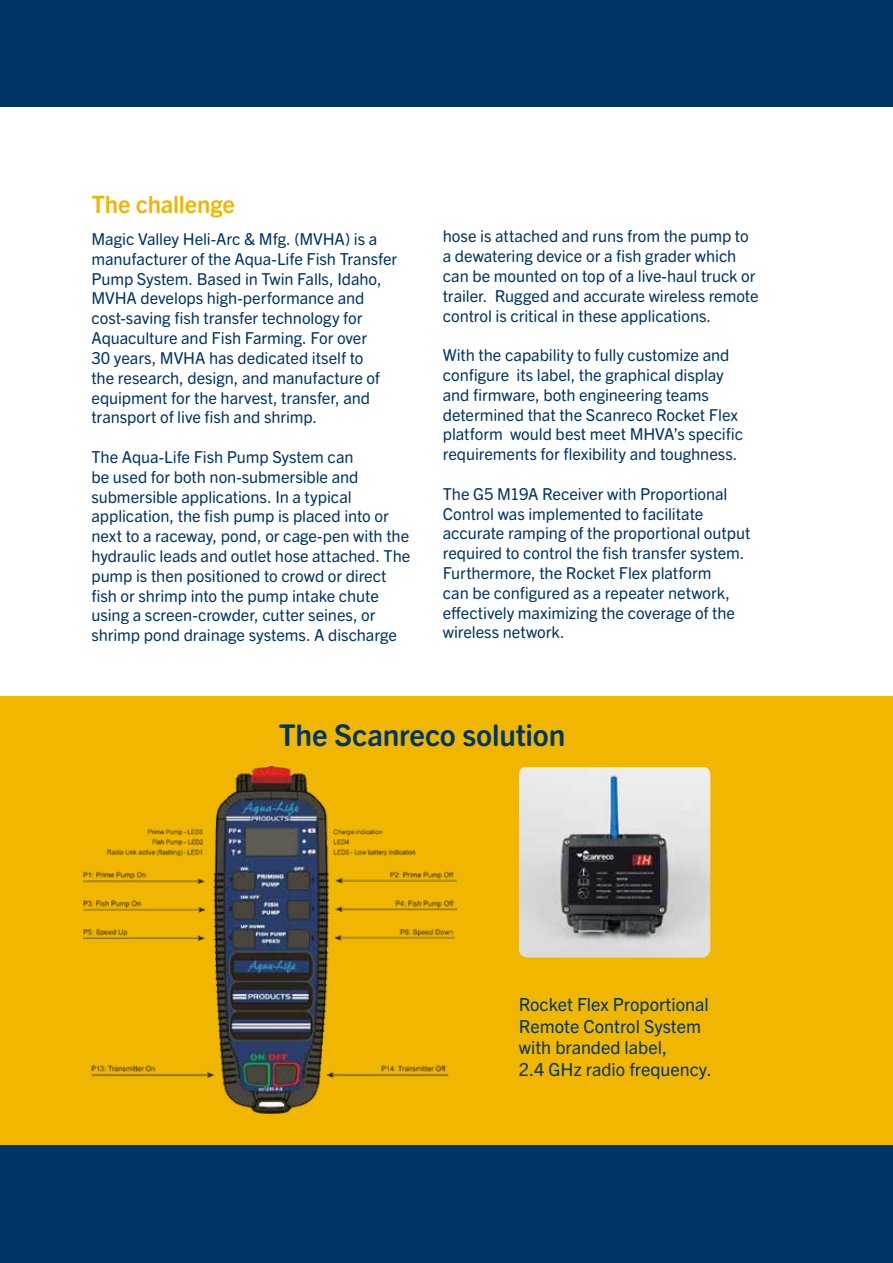
<style>
.page{position:relative;width:893px;height:1263px;background:#fff}
.page>*{position:absolute;margin:0;border:0;box-sizing:border-box;transform-origin:0 0}
.t1{font:700 30px "Trade Gothic Next SR Pro";letter-spacing:-.005em;color:#003565}
.t2{font:700 24px "Trade Gothic Next SR Pro";letter-spacing:-.005em;color:#f0b600}
.t3{font:18px/21.6px "Trade Gothic Next LT Pro";color:#003565}
.t4{font:16.5px/19.8px "Trade Gothic Next SR Pro";letter-spacing:-.005em;color:#003565}
</style>
<div class="page">
<div style="left:0;top:696px;width:893px;height:449px;background:#f0b600"></div>
<div style="left:0;top:0;width:893px;height:106px;background:#003565"></div>
<div style="left:0;top:1146px;width:893px;height:117px;background:#003565"></div>
<img style="left:83px;top:766px;width:373px;height:348px">
<img style="left:519px;top:767px;width:191px;height:190px">
<h2 class="t2" style="left:91px;top:187px;width:145px">The challenge</h2>
<p class="t4" style="left:91px;top:228px;width:307px">Magic Valley Heli-Arc &amp; Mfg. (MVHA) is a manufacturer of the Aqua-Life Fish Transfer Pump System. Based in Twin Falls, Idaho, MVHA develops high-performance and cost-saving fish transfer technology for Aquaculture and Fish Farming. For over<br>30 years, MVHA has dedicated itself to<br>the research, design, and manufacture of equipment for the harvest, transfer, and transport of live fish and shrimp.</p>
<p class="t4" style="left:91px;top:446px;width:320px">The Aqua-Life Fish Pump System can<br>be used for both non-submersible and submersible applications. In a typical application, the fish pump is placed into or next to a raceway, pond, or cage-pen with the hydraulic leads and outlet hose attached. The pump is then positioned to crowd or direct fish or shrimp into the pump intake chute using a screen-crowder, cutter seines, or shrimp pond drainage systems. A discharge</p>
<p class="t4" style="left:443px;top:225px;width:317px">hose is attached and runs from the pump to a dewatering device or a fish grader which can be mounted on top of a live-haul truck or trailer. Rugged and accurate wireless remote control is critical in these applications.</p>
<p class="t4" style="left:443px;top:344px;width:302px">With the capability to fully customize and configure its label, the graphical display and firmware, both engineering teams determined that the Scanreco Rocket Flex platform would best meet MHVA’s specific requirements for flexibility and toughness.</p>
<p class="t4" style="left:443px;top:483px;width:309px">The G5 M19A Receiver with Proportional Control was implemented to facilitate accurate ramping of the proportional output required to control the fish transfer system.<br>Furthermore, the Rocket Flex platform<br>can be configured as a repeater network, effectively maximizing the coverage of the wireless network.</p>
<h1 class="t1" style="left:279px;top:714px;width:288px">The Scanreco solution</h1>
<p class="t3" style="left:519px;top:992px;width:195px">Rocket Flex Proportional<br>Remote Control System with branded label,<br>2.4 GHz radio frequency.</p>
</div>
